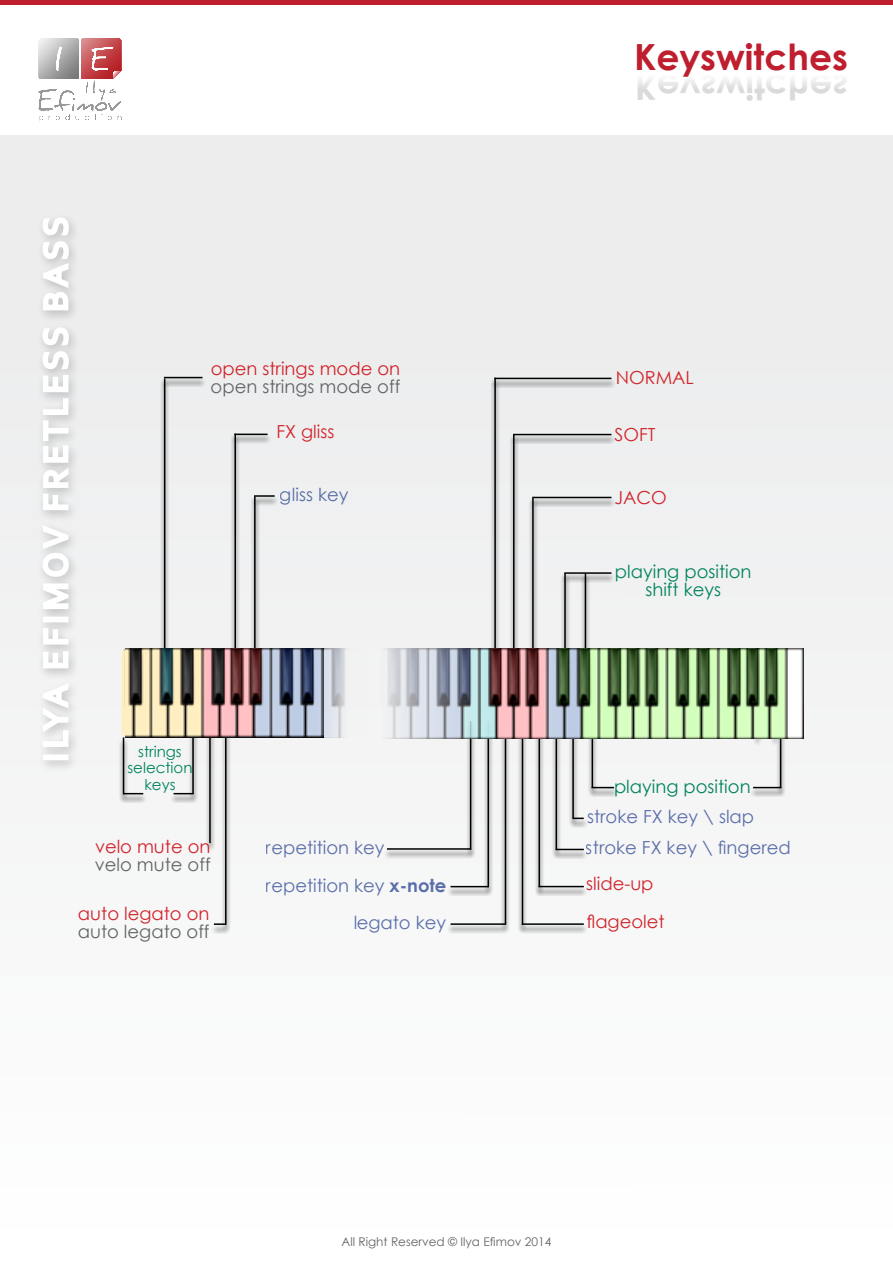
<style>
.page{position:relative;width:893px;height:1263px;background:#fff}
.page>*{position:absolute;margin:0;border:0;box-sizing:border-box;transform-origin:0 0}
.t1{font:700 36px "Century Gothic";color:#be1e2d}
.t2{font:18px "Century Gothic";color:#25408f}
.t3{font:18px/37.8px "Century Gothic";color:#d2232a}
.t4{font:18px "Century Gothic";color:#636466}
.t5{font:18px/18px "Century Gothic";color:#00835d;text-align:center}
.t6{font:15px/16.5px "Century Gothic";color:#00835d;text-align:center}
.t7{font:12px "Century Gothic";color:#636466}
.s1{font-weight:700}
</style>
<div class="page">
<div style="left:0;top:136px;width:893px;height:1127px;background:#f4f4f5"></div>
<hr style="left:0;top:0;width:893px;height:4px;background:#be1e2d">
<img style="left:38px;top:38px;width:84px;height:84px">
<div style="left:36px;top:212px;width:44px;height:560px;background:#000;opacity:.22"></div>
<div style="left:43px;top:754px;width:25px;height:6px;border:3px solid #fff"></div>
<svg style="left:40px;top:681px;width:31px;height:67px"></svg>
<svg style="left:41px;top:627px;width:29px;height:43px"></svg>
<div style="left:43px;top:617px;width:25px;height:5px;border:3px solid #fff"></div>
<svg style="left:40px;top:523px;width:31px;height:88px"></svg>
<svg style="left:41px;top:215px;width:30px;height:297px"></svg>
<img style="left:122px;top:648px;width:225px;height:90px">
<div style="left:118px;top:737px;width:11px;height:66px;background:#000;opacity:.75"></div>
<hr style="left:123px;top:737px;width:1px;height:57px;background:#000">
<div style="left:587px;top:728px;width:11px;height:68px;background:#000;opacity:.75"></div>
<hr style="left:592px;top:728px;width:1px;height:59px;background:#000">
<div style="left:221px;top:721px;width:10px;height:212px;background:#000;opacity:.75"></div>
<hr style="left:225px;top:721px;width:2px;height:204px;background:#000">
<div style="left:466px;top:721px;width:10px;height:137px;background:#000;opacity:.75"></div>
<hr style="left:470px;top:721px;width:1px;height:129px;background:#000">
<div style="left:483px;top:721px;width:10px;height:175px;background:#000;opacity:.75"></div>
<hr style="left:488px;top:721px;width:1px;height:166px;background:#000">
<div style="left:250px;top:496px;width:10px;height:193px;background:#000;opacity:.75"></div>
<hr style="left:254px;top:496px;width:2px;height:185px;background:#000">
<div style="left:500px;top:715px;width:11px;height:218px;background:#000;opacity:.75"></div>
<hr style="left:505px;top:715px;width:1px;height:209px;background:#000">
<div style="left:517px;top:715px;width:11px;height:219px;background:#000;opacity:.75"></div>
<hr style="left:522px;top:715px;width:1px;height:210px;background:#000">
<div style="left:534px;top:715px;width:10px;height:180px;background:#000;opacity:.75"></div>
<hr style="left:538px;top:715px;width:2px;height:172px;background:#000">
<div style="left:509px;top:434px;width:10px;height:256px;background:#000;opacity:.75"></div>
<hr style="left:513px;top:434px;width:1px;height:247px;background:#000">
<div style="left:528px;top:497px;width:10px;height:193px;background:#000;opacity:.75"></div>
<hr style="left:532px;top:497px;width:2px;height:184px;background:#000">
<div style="left:230px;top:433px;width:10px;height:256px;background:#000;opacity:.75"></div>
<hr style="left:234px;top:434px;width:2px;height:247px;background:#000">
<div style="left:580px;top:573px;width:11px;height:116px;background:#000;opacity:.75"></div>
<hr style="left:585px;top:573px;width:1px;height:108px;background:#000">
<div style="left:160px;top:378px;width:10px;height:311px;background:#000;opacity:.75"></div>
<hr style="left:164px;top:378px;width:1px;height:303px;background:#000">
<div style="left:560px;top:573px;width:10px;height:116px;background:#000;opacity:.75"></div>
<hr style="left:564px;top:573px;width:2px;height:108px;background:#000">
<div style="left:551px;top:728px;width:11px;height:130px;background:#000;opacity:.75"></div>
<hr style="left:556px;top:728px;width:1px;height:122px;background:#000">
<div style="left:568px;top:728px;width:10px;height:99px;background:#000;opacity:.75"></div>
<hr style="left:572px;top:728px;width:2px;height:90px;background:#000">
<div style="left:490px;top:377px;width:10px;height:286px;background:#000;opacity:.75"></div>
<hr style="left:494px;top:378px;width:2px;height:276px;background:#000">
<div style="left:776px;top:693px;width:10px;height:103px;background:#000;opacity:.75"></div>
<hr style="left:780px;top:693px;width:1px;height:94px;background:#000">
<div style="left:383px;top:848px;width:93px;height:10px;background:#000;opacity:.75"></div>
<hr style="left:387px;top:848px;width:84px;height:2px;background:#000">
<div style="left:446px;top:886px;width:47px;height:10px;background:#000;opacity:.75"></div>
<hr style="left:450px;top:886px;width:38px;height:1px;background:#000">
<div style="left:534px;top:886px;width:54px;height:10px;background:#000;opacity:.75"></div>
<hr style="left:539px;top:886px;width:45px;height:1px;background:#000">
<div style="left:518px;top:923px;width:70px;height:10px;background:#000;opacity:.75"></div>
<hr style="left:522px;top:923px;width:62px;height:2px;background:#000">
<div style="left:210px;top:923px;width:19px;height:10px;background:#000;opacity:.75"></div>
<svg style="left:214px;top:923px;width:11px;height:2px"></svg>
<div style="left:446px;top:923px;width:64px;height:10px;background:#000;opacity:.75"></div>
<hr style="left:450px;top:923px;width:56px;height:2px;background:#000">
<div style="left:119px;top:793px;width:29px;height:10px;background:#000;opacity:.75"></div>
<svg style="left:123px;top:793px;width:20px;height:1px"></svg>
<div style="left:169px;top:793px;width:29px;height:10px;background:#000;opacity:.75"></div>
<svg style="left:174px;top:793px;width:14px;height:1px"></svg>
<div style="left:587px;top:787px;width:31px;height:10px;background:#000;opacity:.75"></div>
<svg style="left:591px;top:787px;width:23px;height:1px"></svg>
<div style="left:568px;top:817px;width:20px;height:11px;background:#000;opacity:.75"></div>
<svg style="left:572px;top:817px;width:12px;height:2px"></svg>
<div style="left:551px;top:848px;width:37px;height:11px;background:#000;opacity:.75"></div>
<svg style="left:556px;top:849px;width:28px;height:1px"></svg>
<div style="left:749px;top:787px;width:37px;height:10px;background:#000;opacity:.75"></div>
<svg style="left:753px;top:787px;width:29px;height:1px"></svg>
<div style="left:230px;top:433px;width:42px;height:11px;background:#000;opacity:.75"></div>
<hr style="left:234px;top:434px;width:34px;height:1px;background:#000">
<div style="left:160px;top:377px;width:47px;height:10px;background:#000;opacity:.75"></div>
<hr style="left:164px;top:377px;width:38px;height:1px;background:#000">
<div style="left:250px;top:495px;width:29px;height:10px;background:#000;opacity:.75"></div>
<hr style="left:254px;top:495px;width:21px;height:2px;background:#000">
<div style="left:560px;top:572px;width:56px;height:10px;background:#000;opacity:.75"></div>
<hr style="left:564px;top:572px;width:47px;height:2px;background:#000">
<div style="left:529px;top:497px;width:87px;height:10px;background:#000;opacity:.75"></div>
<hr style="left:533px;top:497px;width:78px;height:1px;background:#000">
<div style="left:509px;top:434px;width:107px;height:10px;background:#000;opacity:.75"></div>
<hr style="left:513px;top:434px;width:98px;height:1px;background:#000">
<div style="left:490px;top:377px;width:126px;height:11px;background:#000;opacity:.75"></div>
<hr style="left:494px;top:378px;width:117px;height:1px;background:#000">
<div style="left:770px;top:668px;width:10px;height:79px;background:#000;opacity:.75"></div>
<div style="left:752px;top:668px;width:10px;height:79px;background:#000;opacity:.75"></div>
<div style="left:188px;top:721px;width:10px;height:81px;background:#000;opacity:.75"></div>
<hr style="left:192px;top:721px;width:2px;height:73px;background:#000">
<div style="left:205px;top:721px;width:10px;height:130px;background:#000;opacity:.75"></div>
<hr style="left:209px;top:721px;width:2px;height:122px;background:#000">
<img style="left:126px;top:648px;width:197px;height:89px">
<img style="left:385px;top:648px;width:419px;height:90px">
<p class="t3" style="left:211px;top:349px;width:191px">open strings mode on</p>
<p class="t4" style="left:211px;top:374px;width:191px">open strings mode off</p>
<p class="t3" style="left:276px;top:412px;width:59px">FX gliss</p>
<p class="t2" style="left:280px;top:482px;width:70px">gliss key</p>
<p class="t6" style="left:127px;top:743px;width:67px">strings selection keys</p>
<p class="t3" style="left:95px;top:828px;width:117px">velo mute on</p>
<p class="t4" style="left:95px;top:852px;width:117px">velo mute off</p>
<p class="t3" style="left:78px;top:894px;width:133px">auto legato on</p>
<p class="t4" style="left:78px;top:918px;width:133px">auto legato off</p>
<p class="t2" style="left:266px;top:835px;width:120px">repetition key</p>
<p class="t2" style="left:266px;top:872px;width:182px">repetition key <span class="s1">x-note</span></p>
<p class="t2" style="left:353px;top:910px;width:94px">legato key</p>
<h1 class="t1" style="left:634px;top:29px;width:215px">Keyswitches</h1>
<p class="t3" style="left:616px;top:358px;width:80px">NORMAL</p>
<p class="t3" style="left:615px;top:415px;width:43px">SOFT</p>
<p class="t3" style="left:615px;top:478px;width:54px">JACO</p>
<p class="t5" style="left:615px;top:562px;width:138px">playing position shift keys</p>
<p class="t5" style="left:614px;top:777px;width:138px">playing position</p>
<p class="t2" style="left:587px;top:804px;width:169px">stroke FX key \ slap</p>
<p class="t2" style="left:586px;top:834px;width:206px">stroke FX key \ fingered</p>
<p class="t3" style="left:586px;top:864px;width:80px">slide-up flageolet</p>
<p class="t7" style="left:341px;top:1233px;width:211px">All Right Reserved © Ilya Efimov 2014</p>
</div>
